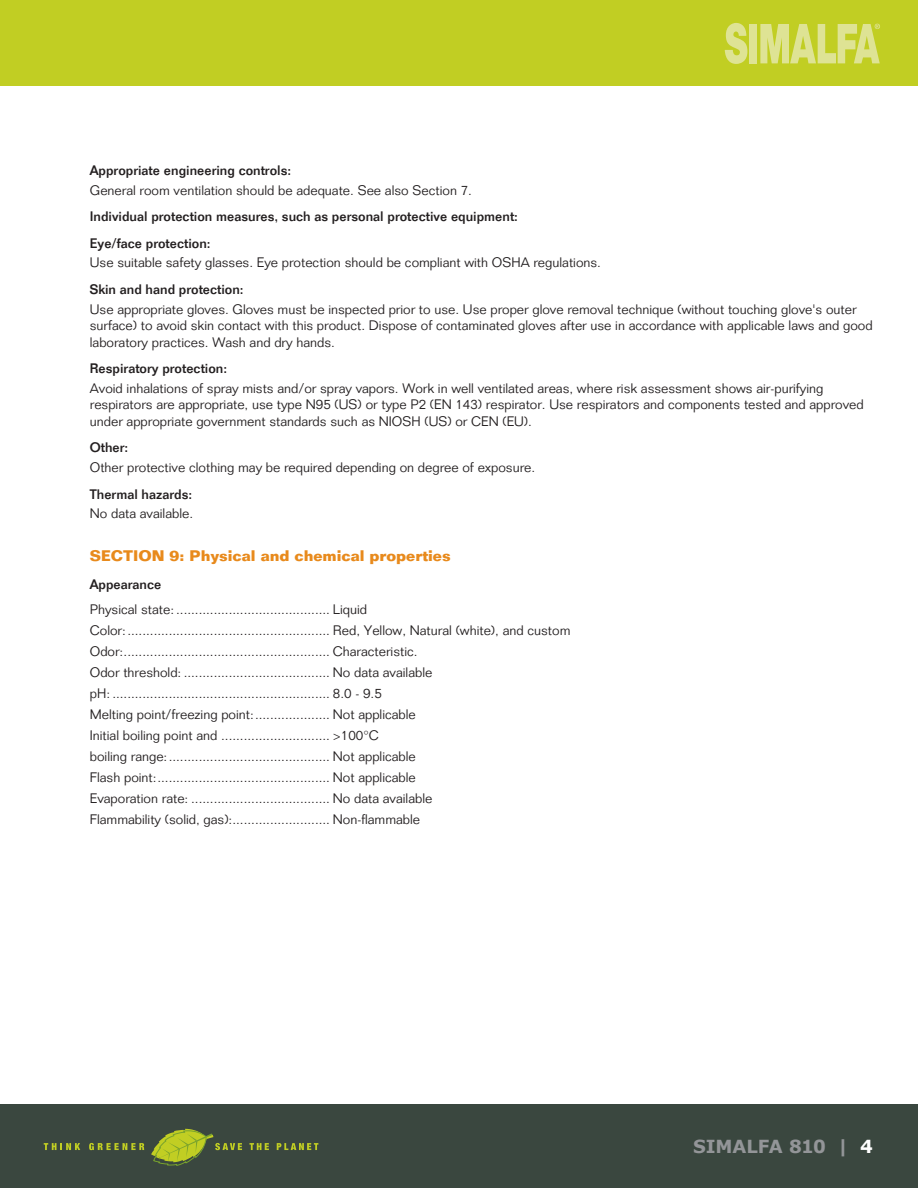
<style>
.page{position:relative;width:918px;height:1188px;background:#fff}
.page>*{position:absolute;margin:0;border:0;box-sizing:border-box;transform-origin:0 0}
.t1{font:700 18px "Verdana";letter-spacing:-.01em;color:#939598}
.t2{font:700 15px "Folio Std";color:#e88a1c}
.t3{font:300 13.5px/21px "Folio Std";color:#231f20}
.t4{font:500 13.5px/26.5px "Folio Std";color:#231f20}
.s1{color:#fff}
</style>
<div class="page">
<div style="left:0;top:1105px;width:918px;height:83px;background:#3a473f"></div>
<div style="left:0;top:1px;width:918px;height:85px;background:#c1ce23"></div>
<svg style="left:725px;top:23px;width:22px;height:41px"></svg>
<div style="left:750px;top:24px;width:7px;height:39px;background:#dee394"></div>
<svg style="left:760px;top:24px;width:120px;height:39px"></svg>
<svg style="left:44px;top:1143px;width:36px;height:7px"></svg>
<svg style="left:89px;top:1143px;width:55px;height:7px"></svg>
<svg style="left:151px;top:1129px;width:91px;height:37px"></svg>
<svg style="left:249px;top:1143px;width:20px;height:7px"></svg>
<svg style="left:277px;top:1143px;width:41px;height:7px"></svg>
<p class="t4" style="left:90px;top:157px;width:203px">Appropriate engineering controls:</p>
<p class="t3" style="left:90px;top:180px;width:384px">General room ventilation should be adequate. See also Section 7.</p>
<p class="t4" style="left:90px;top:203px;width:430px">Individual protection measures, such as personal protective equipment:<br>Eye/face protection:</p>
<p class="t3" style="left:90px;top:252px;width:513px">Use suitable safety glasses. Eye protection should be compliant with OSHA regulations.</p>
<p class="t4" style="left:90px;top:276px;width:155px">Skin and hand protection:</p>
<p class="t3" style="left:90px;top:301px;width:784px;line-height:16.5px">Use appropriate gloves. Gloves must be inspected prior to use. Use proper glove removal technique (without touching glove's outer surface) to avoid skin contact with this product. Dispose of contaminated gloves after use in accordance with applicable laws and good laboratory practices. Wash and dry hands.</p>
<p class="t4" style="left:90px;top:355px;width:139px">Respiratory protection:</p>
<p class="t3" style="left:90px;top:380px;width:775px;line-height:16.5px">Avoid inhalations of spray mists and/or spray vapors. Work in well ventilated areas, where risk assessment shows air-purifying respirators are appropriate, use type N95 (US) or type P2 (EN 143) respirator. Use respirators and components tested and approved under appropriate government standards such as NIOSH (US) or CEN (EU).</p>
<p class="t4" style="left:90px;top:434px;width:40px">Other:</p>
<p class="t3" style="left:90px;top:457px;width:447px">Other protective clothing may be required depending on degree of exposure.</p>
<p class="t4" style="left:90px;top:481px;width:104px">Thermal hazards:</p>
<p class="t3" style="left:90px;top:503px;width:105px">No data available.</p>
<p class="t2" style="left:90px;top:546px;width:362px">SECTION 9: Physical and chemical properties</p>
<p class="t4" style="left:90px;top:571px;width:73px">Appearance</p>
<p class="t3" style="left:90px;top:598px;width:482px">Physical state: ......................................... Liquid Color:...................................................... Red, Yellow, Natural (white), and custom Odor:....................................................... Characteristic.<br>Odor threshold: ....................................... No data available<br>pH: .......................................................... 8.0 - 9.5<br>Melting point/freezing point:.................... Not applicable<br>Initial boiling point and ............................. &gt;100°C<br>boiling range:........................................... Not applicable<br>Flash point:.............................................. Not applicable<br>Evaporation rate: ..................................... No data available<br>Flammability (solid, gas):.......................... Non-flammable</p>
<h1 class="t1" style="left:693px;top:1134px;width:181px">SIMALFA 810 | <span class="s1">4</span></h1>
</div>
